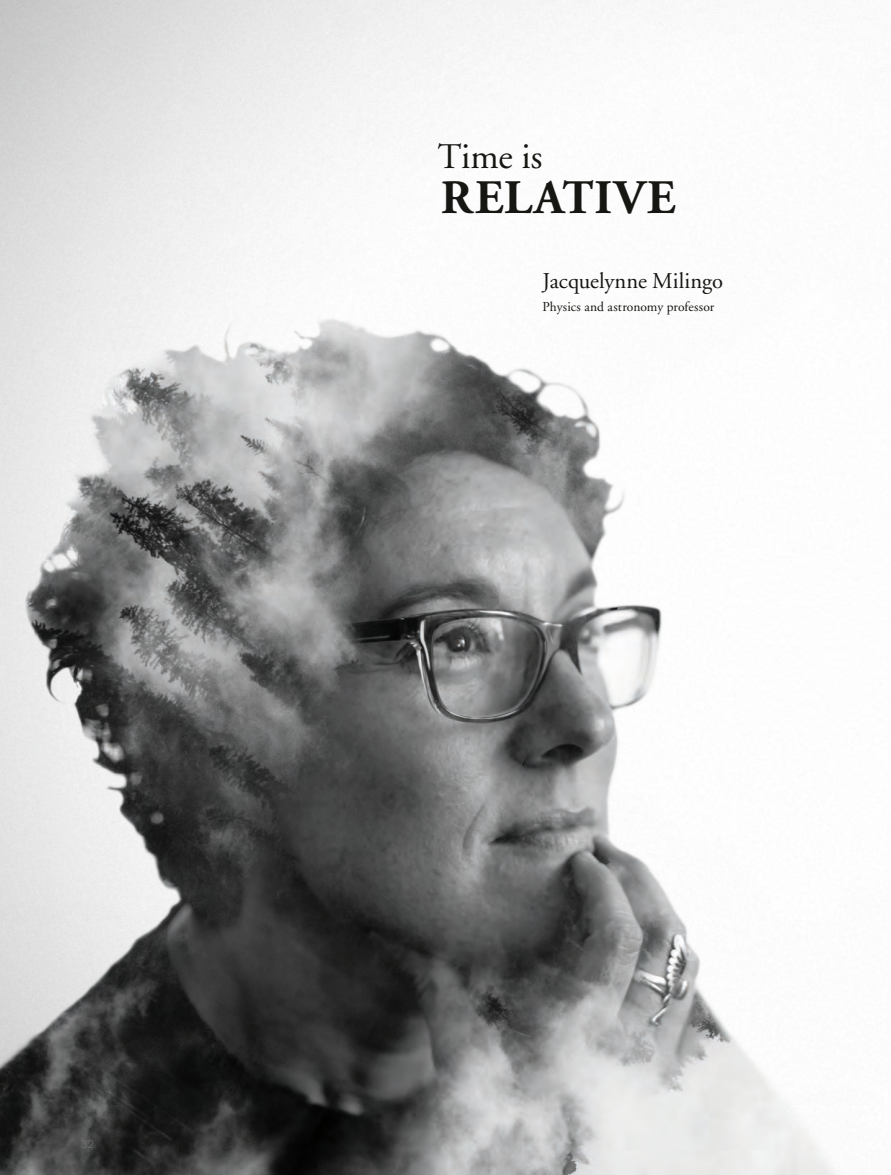
<style>
.page{position:relative;width:891px;height:1175px;background:#fff}
.page>*{position:absolute;margin:0;border:0;box-sizing:border-box;transform-origin:0 0}
.t1{font:700 48px "Adobe Garamond";letter-spacing:.035em;color:#161713}
.t2{font:36px "Adobe Garamond";letter-spacing:-.005em;color:#161713}
.t3{font:22.5px "Adobe Garamond";color:#161713}
.t4{font:13.5px "Adobe Garamond";letter-spacing:.005em;color:#161713}
.t5{font:300 11.25px "Akzidenz Grotesk BE";color:#6e6e6d}
</style>
<div class="page">
<img style="left:0;top:228px;width:891px;height:946px">
<p class="t5" style="left:81px;top:1137px;width:15px">32</p>
<h2 class="t2" style="left:438px;top:137px;width:106px">Time is</h2>
<h1 class="t1" style="left:441px;top:172px;width:236px">RELATIVE</h1>
<h3 class="t3" style="left:543px;top:268px;width:182px">Jacquelynne Milingo</h3>
<p class="t4" style="left:543px;top:299px;width:173px">Physics and astronomy professor</p>
</div>
